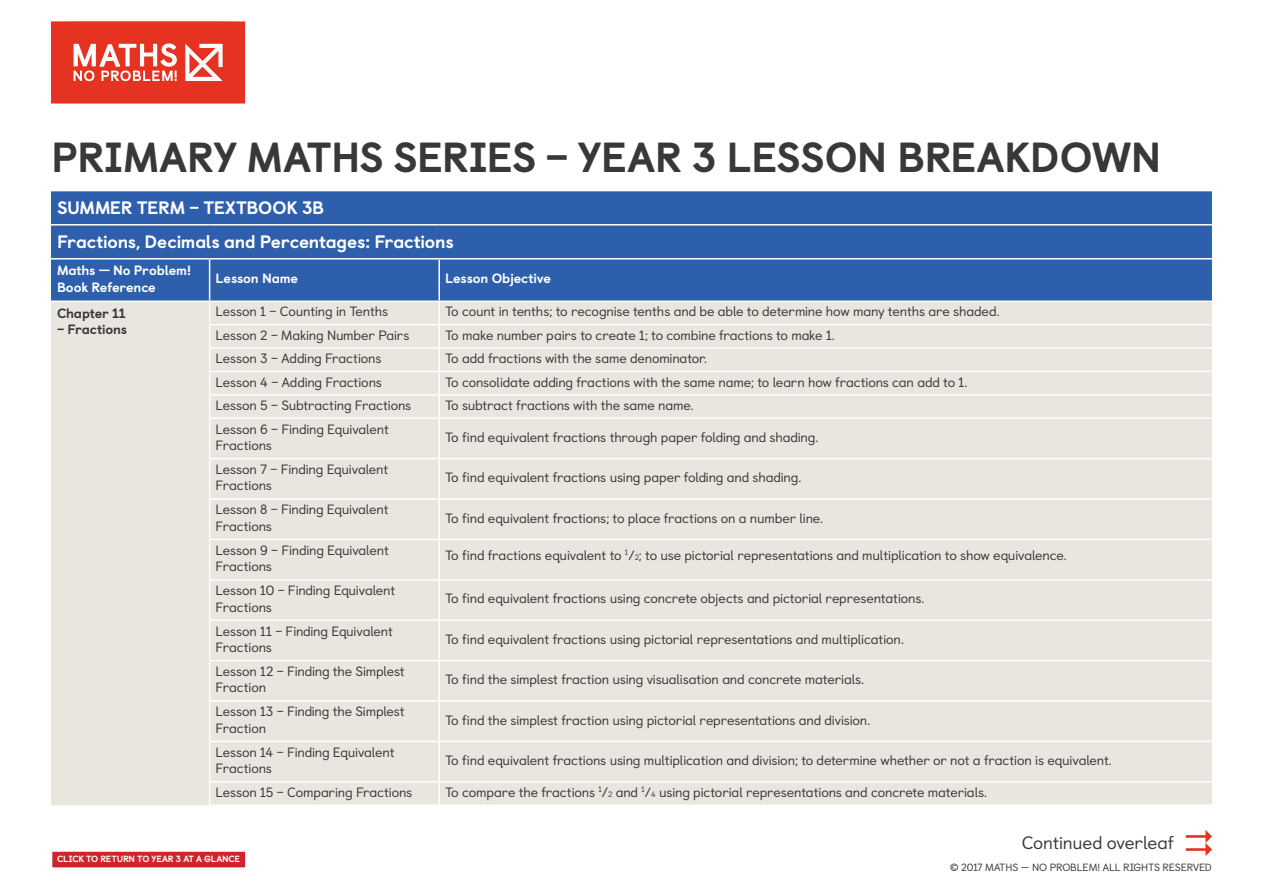
<style>
.page{position:relative;width:1263px;height:893px;background:#fff}
.page>*{position:absolute;margin:0;border:0;box-sizing:border-box;transform-origin:0 0}
.t1{font:800 42px "Castledown";letter-spacing:-.01em;color:#36383a}
.t2{font:800 18px/33.9px "Castledown";letter-spacing:-.01em;color:#fff}
.t3{font:18px "Castledown";letter-spacing:-.01em;color:#36383a}
.t4{font:13.5px/16.2px "Castledown";letter-spacing:-.01em;color:#36383a}
.t5{font:800 13.5px/16.2px "Castledown";letter-spacing:-.01em;color:#fff}
.t6{font:800 13.5px "Castledown";letter-spacing:-.01em;color:#36383a}
.t7{font:10.5px "Castledown";letter-spacing:-.015em;color:#36383a}
.t8{font:800 9px "Castledown";letter-spacing:-.02em;color:#fff}
.s1{font-size:7.8px}
</style>
<div class="page">
<svg style="left:51px;top:21px;width:194px;height:83px;background:#e95243"></svg>
<div style="left:52px;top:851px;width:194px;height:17px;background:#d1232a"></div>
<div style="left:51px;top:850px;width:195px;height:19px;border:1px solid #fff"></div>
<div style="left:51px;top:191px;width:1161px;height:110px;background:#2e5fac"></div>
<div style="left:51px;top:302px;width:1161px;height:503px;background:#e9e5df"></div>
<hr style="left:51px;top:224px;width:159px;height:1px;background:#fff">
<hr style="left:210px;top:224px;width:229px;height:1px;background:#fff">
<hr style="left:439px;top:224px;width:773px;height:1px;background:#fff">
<hr style="left:210px;top:258px;width:229px;height:1px;background:#fff">
<hr style="left:439px;top:258px;width:773px;height:1px;background:#fff">
<hr style="left:438px;top:259px;width:2px;height:42px;background:#fff">
<hr style="left:438px;top:302px;width:2px;height:22px;background:#fff">
<hr style="left:439px;top:324px;width:773px;height:1px;background:#fff">
<hr style="left:209px;top:324px;width:230px;height:1px;background:#fff">
<hr style="left:438px;top:325px;width:2px;height:22px;background:#fff">
<hr style="left:209px;top:347px;width:230px;height:2px;background:#fff">
<hr style="left:439px;top:347px;width:773px;height:2px;background:#fff">
<hr style="left:438px;top:349px;width:2px;height:22px;background:#fff">
<hr style="left:438px;top:372px;width:2px;height:22px;background:#fff">
<hr style="left:438px;top:396px;width:2px;height:21px;background:#fff">
<hr style="left:209px;top:371px;width:230px;height:1px;background:#fff">
<hr style="left:439px;top:371px;width:773px;height:1px;background:#fff">
<hr style="left:209px;top:394px;width:230px;height:2px;background:#fff">
<hr style="left:439px;top:394px;width:773px;height:2px;background:#fff">
<hr style="left:209px;top:417px;width:230px;height:2px;background:#fff">
<hr style="left:439px;top:417px;width:773px;height:2px;background:#fff">
<hr style="left:438px;top:419px;width:2px;height:39px;background:#fff">
<hr style="left:438px;top:459px;width:2px;height:39px;background:#fff">
<hr style="left:438px;top:500px;width:2px;height:39px;background:#fff">
<hr style="left:438px;top:540px;width:2px;height:39px;background:#fff">
<hr style="left:438px;top:581px;width:2px;height:38px;background:#fff">
<hr style="left:438px;top:621px;width:2px;height:39px;background:#fff">
<hr style="left:438px;top:661px;width:2px;height:39px;background:#fff">
<hr style="left:438px;top:702px;width:2px;height:39px;background:#fff">
<hr style="left:438px;top:742px;width:2px;height:39px;background:#fff">
<hr style="left:438px;top:782px;width:2px;height:22px;background:#fff">
<hr style="left:209px;top:458px;width:230px;height:1px;background:#fff">
<hr style="left:209px;top:498px;width:230px;height:2px;background:#fff">
<hr style="left:209px;top:539px;width:230px;height:1px;background:#fff">
<hr style="left:209px;top:579px;width:230px;height:2px;background:#fff">
<hr style="left:439px;top:458px;width:773px;height:1px;background:#fff">
<hr style="left:439px;top:498px;width:773px;height:2px;background:#fff">
<hr style="left:439px;top:539px;width:773px;height:1px;background:#fff">
<hr style="left:439px;top:579px;width:773px;height:2px;background:#fff">
<hr style="left:51px;top:258px;width:159px;height:1px;background:#fff">
<hr style="left:209px;top:259px;width:1px;height:42px;background:#fff">
<svg style="left:209px;top:302px;width:1px;height:115px"></svg>
<hr style="left:209px;top:419px;width:1px;height:39px;background:#fff">
<hr style="left:209px;top:459px;width:1px;height:39px;background:#fff">
<hr style="left:209px;top:500px;width:1px;height:39px;background:#fff">
<hr style="left:209px;top:540px;width:1px;height:39px;background:#fff">
<hr style="left:209px;top:581px;width:1px;height:38px;background:#fff">
<hr style="left:209px;top:621px;width:1px;height:39px;background:#fff">
<hr style="left:209px;top:661px;width:1px;height:39px;background:#fff">
<hr style="left:209px;top:702px;width:1px;height:39px;background:#fff">
<hr style="left:209px;top:742px;width:1px;height:39px;background:#fff">
<svg style="left:209px;top:782px;width:1px;height:22px"></svg>
<hr style="left:209px;top:619px;width:230px;height:2px;background:#fff">
<hr style="left:439px;top:619px;width:773px;height:2px;background:#fff">
<hr style="left:209px;top:660px;width:230px;height:1px;background:#fff">
<hr style="left:439px;top:660px;width:773px;height:1px;background:#fff">
<hr style="left:209px;top:700px;width:230px;height:2px;background:#fff">
<hr style="left:439px;top:700px;width:773px;height:2px;background:#fff">
<hr style="left:209px;top:741px;width:230px;height:1px;background:#fff">
<hr style="left:439px;top:741px;width:773px;height:1px;background:#fff">
<hr style="left:209px;top:781px;width:230px;height:1px;background:#fff">
<hr style="left:439px;top:781px;width:773px;height:1px;background:#fff">
<hr style="left:209px;top:804px;width:230px;height:2px;background:#fff">
<hr style="left:439px;top:804px;width:773px;height:2px;background:#fff">
<svg style="left:1186px;top:830px;width:26px;height:26px"></svg>
<h1 class="t1" style="left:51px;top:123px;width:1112px">PRIMARY MATHS SERIES – YEAR 3 LESSON BREAKDOWN</h1>
<h2 class="t2" style="left:57px;top:189px;width:398px">SUMMER TERM – TEXTBOOK 3B<br>Fractions, Decimals and Percentages: Fractions</h2>
<p class="t5" style="left:57px;top:261px;width:136px">Maths — No Problem!<br>Book Reference</p>
<p class="t5" style="left:216px;top:269px;width:84px">Lesson Name</p>
<p class="t5" style="left:445px;top:269px;width:107px">Lesson Objective</p>
<p class="t6" style="left:57px;top:302px;width:70px">Chapter 11</p>
<p class="t6" style="left:57px;top:318px;width:71px">– Fractions</p>
<p class="t4" style="left:216px;top:302px;width:174px">Lesson 1 – Counting in Tenths</p>
<p class="t4" style="left:445px;top:302px;width:556px">To count in tenths; to recognise tenths and be able to determine how many tenths are shaded.</p>
<p class="t4" style="left:216px;top:326px;width:195px">Lesson 2 – Making Number Pairs</p>
<p class="t4" style="left:445px;top:326px;width:391px">To make number pairs to create 1; to combine fractions to make 1.</p>
<p class="t4" style="left:216px;top:349px;width:167px">Lesson 3 – Adding Fractions</p>
<p class="t4" style="left:445px;top:349px;width:263px">To add fractions with the same denominator.</p>
<p class="t4" style="left:216px;top:373px;width:168px">Lesson 4 – Adding Fractions</p>
<p class="t4" style="left:445px;top:373px;width:524px">To consolidate adding fractions with the same name; to learn how fractions can add to 1.</p>
<p class="t4" style="left:216px;top:396px;width:197px">Lesson 5 – Subtracting Fractions</p>
<p class="t4" style="left:445px;top:396px;width:250px">To subtract fractions with the same name.</p>
<p class="t4" style="left:216px;top:420px;width:175px">Lesson 6 – Finding Equivalent<br>Fractions</p>
<p class="t4" style="left:445px;top:428px;width:375px">To find equivalent fractions through paper folding and shading.</p>
<p class="t4" style="left:216px;top:460px;width:174px">Lesson 7 – Finding Equivalent<br>Fractions</p>
<p class="t4" style="left:445px;top:468px;width:358px">To find equivalent fractions using paper folding and shading.</p>
<p class="t4" style="left:216px;top:500px;width:174px">Lesson 8 – Finding Equivalent<br>Fractions</p>
<p class="t4" style="left:445px;top:509px;width:379px">To find equivalent fractions; to place fractions on a number line.</p>
<p class="t4" style="left:216px;top:541px;width:175px">Lesson 9 – Finding Equivalent<br>Fractions</p>
<p class="t4" style="left:445px;top:546px;width:623px">To find fractions equivalent to <sup>1</sup>/<span class="s1">2</span>; to use pictorial representations and multiplication to show equivalence.</p>
<p class="t4" style="left:216px;top:581px;width:181px">Lesson 10 – Finding Equivalent<br>Fractions</p>
<p class="t4" style="left:445px;top:589px;width:481px">To find equivalent fractions using concrete objects and pictorial representations.</p>
<p class="t4" style="left:216px;top:622px;width:179px">Lesson 11 – Finding Equivalent<br>Fractions</p>
<p class="t4" style="left:445px;top:630px;width:460px">To find equivalent fractions using pictorial representations and multiplication.</p>
<p class="t4" style="left:216px;top:662px;width:191px">Lesson 12 – Finding the Simplest<br>Fraction</p>
<p class="t4" style="left:445px;top:670px;width:420px">To find the simplest fraction using visualisation and concrete materials.</p>
<p class="t4" style="left:216px;top:702px;width:190px">Lesson 13 – Finding the Simplest<br>Fraction</p>
<p class="t4" style="left:445px;top:711px;width:427px">To find the simplest fraction using pictorial representations and division.</p>
<p class="t4" style="left:216px;top:743px;width:180px">Lesson 14 – Finding Equivalent<br>Fractions</p>
<p class="t4" style="left:445px;top:751px;width:668px">To find equivalent fractions using multiplication and division; to determine whether or not a fraction is equivalent.</p>
<p class="t4" style="left:216px;top:783px;width:198px">Lesson 15 – Comparing Fractions</p>
<p class="t4" style="left:445px;top:783px;width:543px">To compare the fractions <sup>1</sup>/<span class="s1">2</span> and <sup>1</sup>/<span class="s1">4</span> using pictorial representations and concrete materials.</p>
<h2 class="t3" style="left:1022px;top:829px;width:154px">Continued overleaf</h2>
<p class="t8" style="left:57px;top:852px;width:185px">CLICK TO RETURN TO YEAR 3 AT A GLANCE</p>
<p class="t7" style="left:950px;top:859px;width:263px">© 2017 MATHS – NO PROBLEM! ALL RIGHTS RESERVED</p>
</div>
